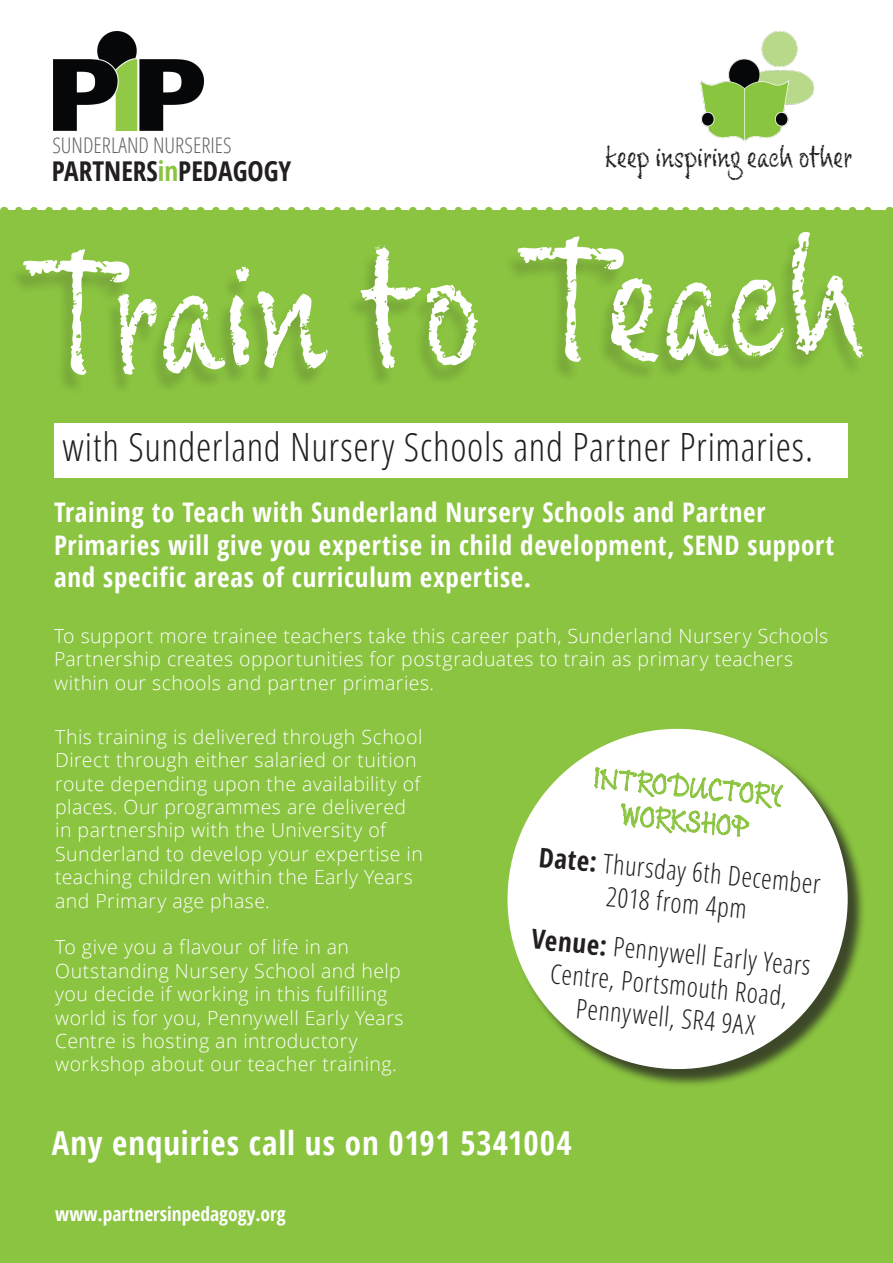
<style>
.page{position:relative;width:893px;height:1263px;background:#fff}
.page>*{position:absolute;margin:0;border:0;box-sizing:border-box;transform-origin:0 0}
.t1{font:172.5px "Chalky";color:#fff}
.t2{font:300 condensed 39px "Open Sans";letter-spacing:.015em;color:#231f20}
.t3{font:700 condensed 33px "Open Sans";letter-spacing:.025em;color:#fff}
.t4{font:31.05px "Chalky";letter-spacing:.01em;color:#231f20}
.t5{font:28.5px/34.2px "Chalky";color:#8ac440;text-align:center}
.t6{font:700 condensed 27.3px "Open Sans";color:#231f20}
.t7{font:700 condensed 27px/32.4px "Open Sans";letter-spacing:.025em;color:#fff}
.t8{font:300 condensed 27px/32.2px "Open Sans";color:#231f20;text-align:center}
.t9{font:300 condensed 21.6px "Open Sans";color:#636366}
.t10{font:300 19.5px/23.4px "Open Sans";letter-spacing:.02em;color:#fff}
.t11{font:700 condensed 19.5px "Open Sans";color:#fff}
.s1{color:#8ac440}
.s2{font-weight:700}
</style>
<div class="page">
<img style="left:53px;top:31px;width:151px;height:100px">
<img style="left:700px;top:32px;width:114px;height:109px">
<div style="left:0;top:211px;width:893px;height:1052px;background:#8ac440"></div>
<div style="left:8px;top:237px;width:856px;height:159px;background:#231f20;opacity:.18"></div>
<svg style="left:19px;top:207px;width:863px;height:4px"></svg>
<div style="left:54px;top:423px;width:794px;height:54px;background:#fff"></div>
<div style="left:510px;top:731px;width:356px;height:357px;background:#231f20;opacity:.75"></div>
<svg style="left:507px;top:728px;width:349px;height:349px;fill:#fff"></svg>
<svg style="left:594px;top:762px;width:189px;height:86px;background:#ecf5e1"></svg>
<p class="t9" style="left:52px;top:131px;width:181px">SUNDERLAND NURSERIES</p>
<p class="t6" style="left:52px;top:152px;width:241px">PARTNERS<span class="s1">in</span>PEDAGOGY</p>
<p class="t4" style="left:605px;top:138px;width:248px">keep inspiring each other</p>
<p class="t1" style="left:25px;top:211px;width:837px;rotate:-1deg">Train to Teach</p>
<p class="t2" style="left:63px;top:421px;width:752px">with Sunderland Nursery Schools and Partner Primaries.</p>
<p class="t7" style="left:54px;top:496px;width:782px">Training to Teach with Sunderland Nursery Schools and Partner<br>Primaries will give you expertise in child development, SEND support and specific areas of curriculum expertise.</p>
<p class="t10" style="left:54px;top:624px;width:776px">To support more trainee teachers take this career path, Sunderland Nursery Schools<br>Partnership creates opportunities for postgraduates to train as primary teachers within our schools and partner primaries.</p>
<p class="t10" style="left:55px;top:724px;width:369px">This training is delivered through School Direct through either salaried or tuition route depending upon the availability of places. Our programmes are delivered in partnership with the University of Sunderland to develop your expertise in teaching children within the Early Years and Primary age phase.</p>
<p class="t10" style="left:55px;top:935px;width:350px">To give you a flavour of life in an Outstanding Nursery School and help you decide if working in this fulfilling world is for you, Pennywell Early Years Centre is hosting an introductory workshop about our teacher training.</p>
<p class="t5" style="left:596px;top:760px;width:191px;rotate:6deg">INTRODUCTORY<br>WORKSHOP</p>
<p class="t8" style="left:540px;top:841px;width:284px;rotate:5deg"><span class="s2">Date:</span> Thursday 6th December<br>2018 from 4pm</p>
<p class="t8" style="left:533px;top:923px;width:282px;rotate:5deg"><span class="s2">Venue:</span> Pennywell Early Years<br>Centre, Portsmouth Road,<br>Pennywell, SR4 9AX</p>
<p class="t3" style="left:52px;top:1120px;width:521px">Any enquiries call us on 0191 5341004</p>
<p class="t11" style="left:55px;top:1200px;width:232px">www.partnersinpedagogy.org</p>
</div>
